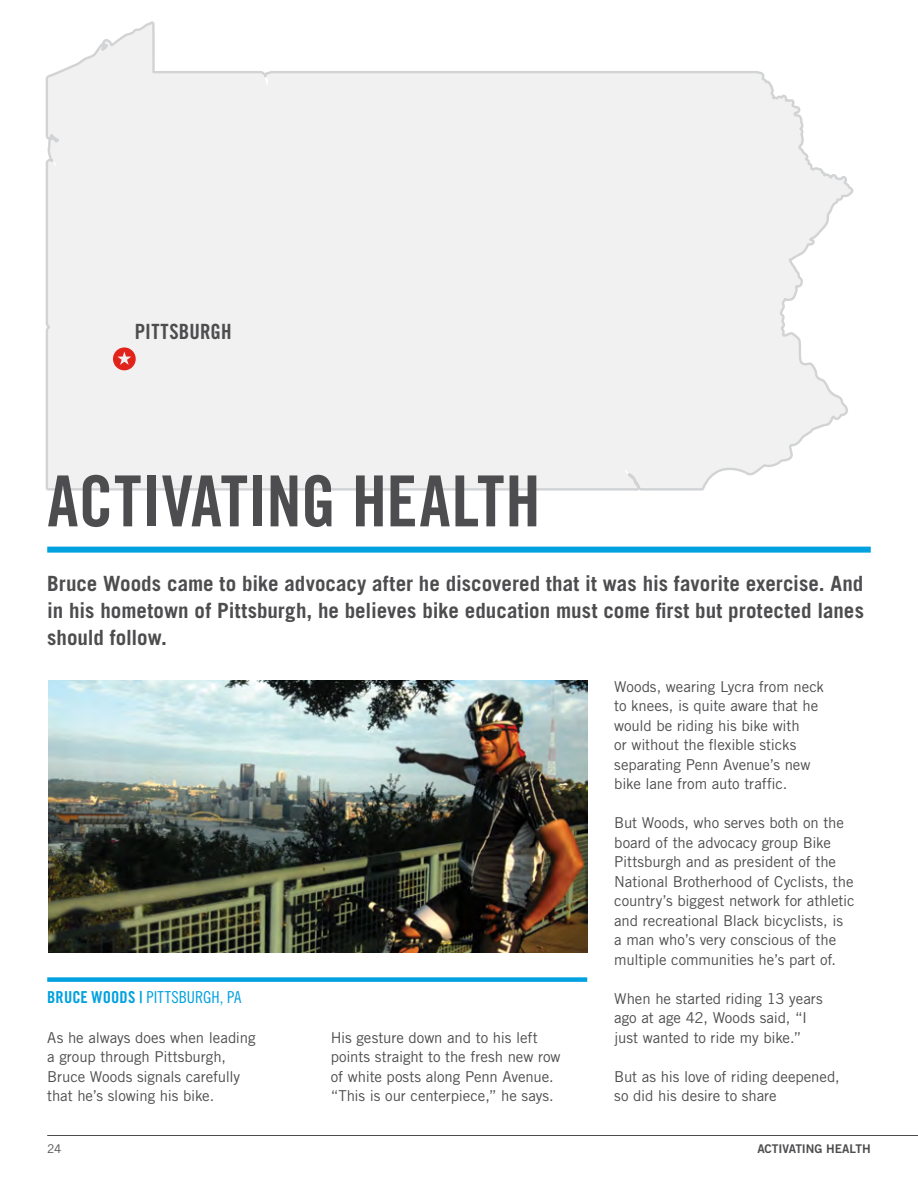
<style>
.page{position:relative;width:918px;height:1188px;background:#fff}
.page>*{position:absolute;margin:0;border:0;box-sizing:border-box;transform-origin:0 0}
.t1{font:70.5px "Trade Gothic Bold Cond Twenty";color:#4d4d4f}
.t2{font:700 21px/27px "Trade Gothic";color:#4d4d4f;text-align:justify}
.t3{font:21px "Trade Gothic Bold Cond Twenty";letter-spacing:.005em;color:#4d4d4f}
.t4{font:16.5px "Trade Gothic Cond Eighteen";color:#00a1df}
.t5{font:15px/19.5px "Trade Gothic";letter-spacing:-.005em;color:#4d4d4f}
.t6{font:12px "Trade Gothic Bold Two";letter-spacing:-.01em;color:#4d4d4f}
.t7{font:12px "Trade Gothic";color:#4d4d4f}
.s1{font-family:"Trade Gothic Bold Cond Twenty"}
</style>
<div class="page">
<svg style="left:45px;top:21px;width:809px;height:470px"></svg>
<svg style="left:113px;top:347px;width:23px;height:23px"></svg>
<hr style="left:47px;top:1135px;width:871px;height:1px;background:#4d4d4f">
<div style="left:47px;top:977px;width:540px;height:5px;background:#00a1df"></div>
<img style="left:48px;top:680px;width:539px;height:272px">
<div style="left:47px;top:547px;width:824px;height:6px;background:#00a1df"></div>
<h2 class="t3" style="left:135px;top:318px;width:98px">PITTSBURGH</h2>
<h1 class="t1" style="left:47px;top:458px;width:495px">ACTIVATING HEALTH</h1>
<h2 class="t2" style="left:47px;top:570px;width:818px">Bruce Woods came to bike advocacy after he discovered that it was his favorite exercise. And in his hometown of Pittsburgh, he believes bike education must come first but protected lanes should follow.</h2>
<p class="t5" style="left:614px;top:676px;width:211px">Woods, wearing Lycra from neck to knees, is quite aware that he would be riding his bike with<br>or without the flexible sticks separating Penn Avenue’s new bike lane from auto traffic.</p>
<p class="t5" style="left:614px;top:813px;width:242px">But Woods, who serves both on the board of the advocacy group Bike Pittsburgh and as president of the National Brotherhood of Cyclists, the country’s biggest network for athletic and recreational Black bicyclists, is<br>a man who’s very conscious of the multiple communities he’s part of.</p>
<p class="t5" style="left:614px;top:988px;width:210px">When he started riding 13 years ago at age 42, Woods said, “I just wanted to ride my bike.”</p>
<p class="t5" style="left:614px;top:1066px;width:227px">But as his love of riding deepened, so did his desire to share</p>
<p class="t4" style="left:47px;top:988px;width:196px"><span class="s1">BRUCE WOODS |</span> PITTSBURGH, PA</p>
<p class="t5" style="left:47px;top:1027px;width:210px">As he always does when leading a group through Pittsburgh,<br>Bruce Woods signals carefully that he’s slowing his bike.</p>
<p class="t5" style="left:331px;top:1027px;width:231px">His gesture down and to his left points straight to the fresh new row of white posts along Penn Avenue. “This is our centerpiece,” he says.</p>
<p class="t7" style="left:47px;top:1142px;width:16px">24</p>
<p class="t6" style="left:757px;top:1142px;width:115px">ACTIVATING HEALTH</p>
</div>
